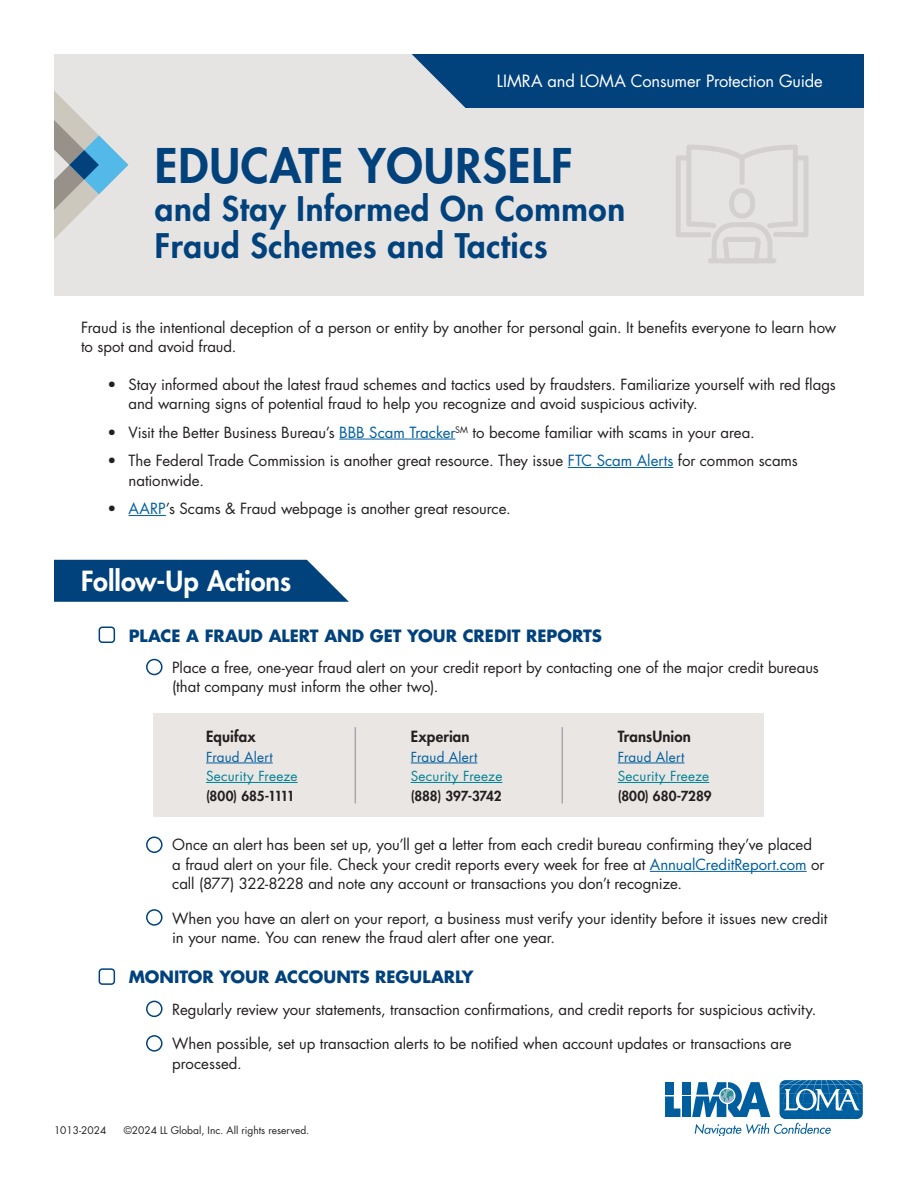
<style>
.page{position:relative;width:918px;height:1188px;background:#fff}
.page>*{position:absolute;margin:0;border:0;box-sizing:border-box;transform-origin:0 0}
.t1{font:800 46.5px "Futura Std";letter-spacing:.02em;color:#01427c}
.t2{font:800 33px/37.5px "Futura Std";letter-spacing:.02em;color:#01427c}
.Text{font:800 27px "Futura Std";color:#fff}
.Text-2{font:700 16.5px "Futura Std";color:#01427c}
.Text-3{font:16.5px "Futura Std";letter-spacing:-.01em;color:#fff}
.Text-4{font:15px/19.5px "Futura Std";letter-spacing:-.005em;color:#231f20}
.Text-5{font:800 15px "Futura Std";letter-spacing:.005em;color:#231f20}
.Text-6{font:13.5px/19.5px "Futura Std";letter-spacing:.015em;color:#008397}
.Text-7{font:800 13.5px "Futura Std";letter-spacing:-.005em;color:#231f20}
.Text-8{font:13.5px "Futura Std";letter-spacing:.02em;color:#005e9e}
.t3{font:10.2px "Futura Std";color:#231f20}
.s1{color:#005e9e}
</style>
<div class="page">
<div style="left:54px;top:54px;width:810px;height:242px;background:#e6e4e3"></div>
<div style="left:412px;top:54px;width:452px;height:54px;background:#01427c"></div>
<hr style="left:339px;top:439px;width:116px;height:1px;background:#005e9e">
<hr style="left:568px;top:467px;width:105px;height:1px;background:#005e9e">
<hr style="left:129px;top:515px;width:37px;height:1px;background:#005e9e">
<div style="left:99px;top:627px;width:16px;height:16px;border:2px solid #01427c;border-radius:3px"></div>
<div style="left:154px;top:714px;width:610px;height:103px;background:#eae6e3"></div>
<hr style="left:206px;top:763px;width:67px;height:1px;background:#005e9e">
<hr style="left:206px;top:782px;width:92px;height:1px;background:#008397">
<hr style="left:411px;top:763px;width:66px;height:1px;background:#005e9e">
<hr style="left:411px;top:782px;width:91px;height:1px;background:#008397">
<hr style="left:618px;top:763px;width:66px;height:1px;background:#005e9e">
<hr style="left:618px;top:782px;width:91px;height:1px;background:#008397">
<hr style="left:355px;top:727px;width:1px;height:76px;background:#a8a9ad">
<hr style="left:562px;top:727px;width:1px;height:76px;background:#a8a9ad">
<div style="left:146px;top:659px;width:17px;height:16px;border:2px solid #01427c;border-radius:50%"></div>
<hr style="left:650px;top:871px;width:157px;height:1px;background:#005e9e">
<div style="left:146px;top:837px;width:17px;height:16px;border:2px solid #01427c;border-radius:50%"></div>
<div style="left:146px;top:909px;width:17px;height:17px;border:2px solid #01427c;border-radius:50%"></div>
<div style="left:99px;top:968px;width:16px;height:17px;border:2px solid #01427c;border-radius:3px"></div>
<div style="left:146px;top:1001px;width:17px;height:16px;border:2px solid #01427c;border-radius:50%"></div>
<div style="left:146px;top:1035px;width:17px;height:17px;border:2px solid #01427c;border-radius:50%"></div>
<svg style="left:54px;top:560px;width:295px;height:42px;background:#145085"></svg>
<svg style="left:676px;top:145px;width:132px;height:118px"></svg>
<div style="left:708px;top:258px;width:68px;height:5px;background:#d3d0cf;border-radius:2px"></div>
<svg style="left:665px;top:1096px;width:15px;height:21px"></svg>
<div style="left:665px;top:1082px;width:9px;height:13px;background:#005e9e"></div>
<div style="left:682px;top:1082px;width:9px;height:13px;background:#005e9e"></div>
<div style="left:682px;top:1096px;width:9px;height:21px;background:#005e9e"></div>
<svg style="left:692px;top:1080px;width:171px;height:56px"></svg>
<svg style="left:54px;top:91px;width:74px;height:148px"></svg>
<p class="Text-3" style="left:497px;top:71px;width:327px">LIMRA and LOMA Consumer Protection Guide</p>
<p class="t1" style="left:155px;top:136px;width:419px">EDUCATE YOURSELF</p>
<p class="t2" style="left:155px;top:190px;width:472px">and Stay Informed On Common<br>Fraud Schemes and Tactics</p>
<p class="Text-4" style="left:81px;top:317px;width:757px">Fraud is the intentional deception of a person or entity by another for personal gain. It benefits everyone to learn how to spot and avoid fraud.</p>
<p class="Text-4" style="left:129px;top:374px;width:709px;text-indent:-21px">• Stay informed about the latest fraud schemes and tactics used by fraudsters. Familiarize yourself with red flags and warning signs of potential fraud to help you recognize and avoid suspicious activity.</p>
<p class="Text-4" style="left:108px;top:422px;width:649px">• Visit the Better Business Bureau’s <span class="s1">BBB Scam Tracker</span><sup>SM</sup> to become familiar with scams in your area.</p>
<p class="Text-4" style="left:129px;top:451px;width:671px;text-indent:-21px">• The Federal Trade Commission is another great resource. They issue <span class="s1">FTC Scam Alerts</span> for common scams nationwide.</p>
<p class="Text-4" style="left:108px;top:499px;width:405px">• <span class="s1">AARP</span>’s Scams &amp; Fraud webpage is another great resource.</p>
<p class="Text" style="left:81px;top:564px;width:212px">Follow-Up Actions</p>
<p class="Text-2" style="left:129px;top:624px;width:475px">PLACE A FRAUD ALERT AND GET YOUR CREDIT REPORTS</p>
<p class="Text-4" style="left:172px;top:658px;width:648px">Place a free, one-year fraud alert on your credit report by contacting one of the major credit bureaus (that company must inform the other two).</p>
<p class="Text-5" style="left:206px;top:727px;width:51px">Equifax</p>
<p class="Text-6" style="left:206px;top:747px;width:93px"><span class="s1">Fraud Alert<br></span>Security Freeze</p>
<p class="Text-7" style="left:206px;top:787px;width:90px">(800) 685-1111</p>
<p class="Text-5" style="left:411px;top:727px;width:60px">Experian</p>
<p class="Text-8" style="left:411px;top:748px;width:68px">Fraud Alert</p>
<p class="Text-6" style="left:411px;top:767px;width:93px">Security Freeze</p>
<p class="Text-7" style="left:411px;top:787px;width:92px">(888) 397-3742</p>
<p class="Text-5" style="left:618px;top:727px;width:75px">TransUnion</p>
<p class="Text-8" style="left:618px;top:748px;width:68px">Fraud Alert</p>
<p class="Text-6" style="left:618px;top:767px;width:93px">Security Freeze</p>
<p class="Text-7" style="left:618px;top:787px;width:95px">(800) 680-7289</p>
<p class="Text-4" style="left:172px;top:835px;width:654px">Once an alert has been set up, you’ll get a letter from each credit bureau confirming they’ve placed<br>a fraud alert on your file. Check your credit reports every week for free at <span class="s1">AnnualCreditReport.com</span> or call (877) 322-8228 and note any account or transactions you don’t recognize.</p>
<p class="Text-4" style="left:172px;top:909px;width:657px">When you have an alert on your report, a business must verify your identity before it issues new credit in your name. You can renew the fraud alert after one year.</p>
<p class="Text-2" style="left:129px;top:966px;width:347px">MONITOR YOUR ACCOUNTS REGULARLY</p>
<p class="Text-4" style="left:172px;top:999px;width:646px">Regularly review your statements, transaction confirmations, and credit reports for suspicious activity.</p>
<p class="Text-4" style="left:172px;top:1034px;width:621px">When possible, set up transaction alerts to be notified when account updates or transactions are processed.</p>
<p class="t3" style="left:54px;top:1124px;width:54px">1013-2024</p>
<p class="t3" style="left:124px;top:1124px;width:187px">©2024 LL Global, Inc. All rights reserved.</p>
</div>
